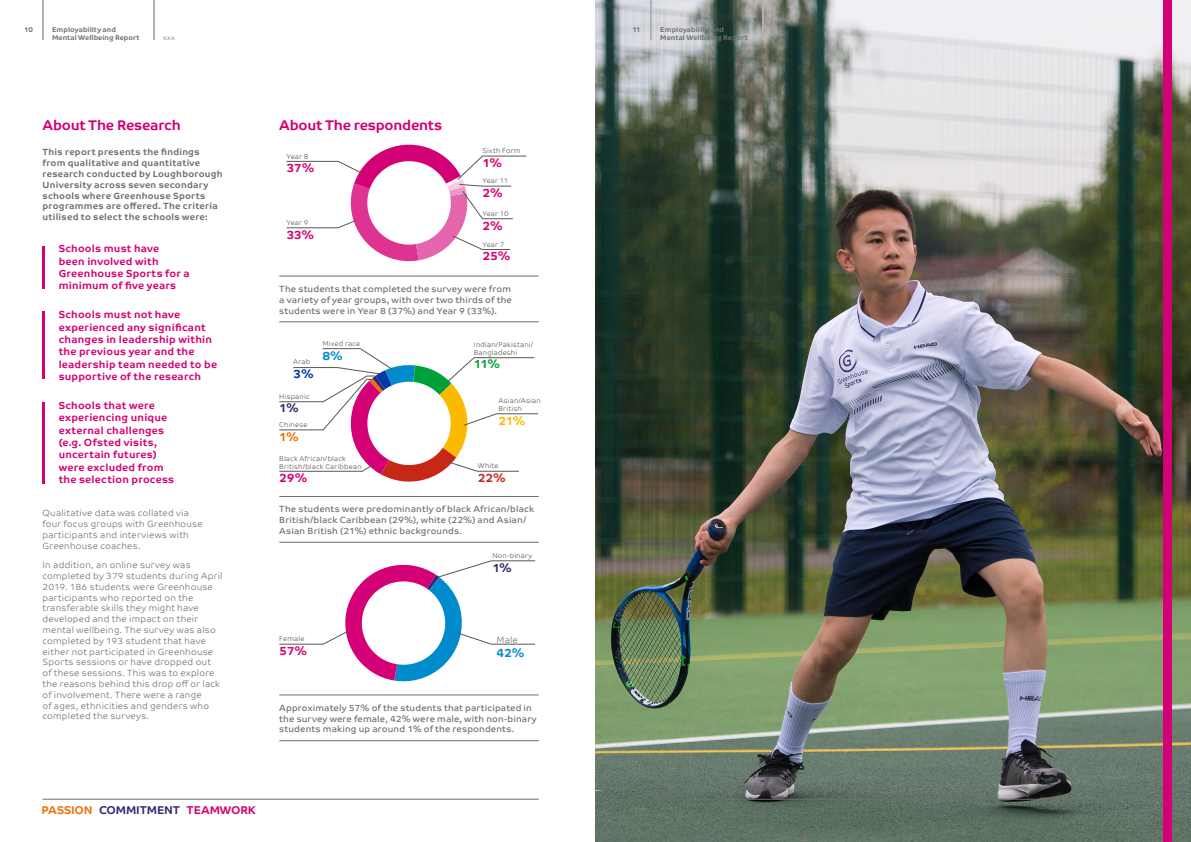
<style>
.page{position:relative;width:1191px;height:842px;background:#fff}
.page>*{position:absolute;margin:0;border:0;box-sizing:border-box;transform-origin:0 0}
.t1{font:700 14px "Co Text";letter-spacing:-.02em;color:#d40075}
.t2{font:700 12px "Co Text";letter-spacing:-.025em;color:#d40075}
.t3{font:700 12px "Co Text";color:#008bcc}
.t4{font:700 12px "Co Text";color:#3a2670}
.t5{font:700 12px "Co Text";color:#c62818}
.t6{font:700 12px "Co Text";color:#fbba00}
.t7{font:700 12px "Co Text";color:#00a13a}
.t8{font:700 12px "Co Text";color:#ee7203}
.t9{font:700 12px "Co Text";color:#0039a6}
.t10{font:700 11.4px "Co Text";letter-spacing:-.015em;color:#3a2670}
.t11{font:700 10.2px/12.3px "Co Text";letter-spacing:.02em;color:#d40075}
.t12{font:300 9px/10.8px "Co Text";letter-spacing:.025em;color:#706f6f}
.t13{font:9px/10.8px "Co Text";letter-spacing:.015em;color:#706f6f}
.t14{font:700 9px/10.8px "Co Text";letter-spacing:.025em;color:#706f6f}
.t15{font:300 7px/8px "Co Text";letter-spacing:.025em;color:#575756}
.t16{font:700 7px/8px "Co Text";letter-spacing:.005em;color:#706f6f}
.t17{font:300 7px "Co Text";color:#706f6f}
.s1{color:#ee7203}
.s2{color:#d40075}
</style>
<div class="page">
<hr style="left:43px;top:246px;width:2px;height:43px;background:#d40075">
<hr style="left:43px;top:312px;width:2px;height:67px;background:#d40075">
<hr style="left:43px;top:402px;width:2px;height:82px;background:#d40075">
<hr style="left:279px;top:740px;width:260px;height:1px;background:#706f6f">
<hr style="left:279px;top:695px;width:260px;height:1px;background:#706f6f">
<svg style="left:279px;top:560px;width:256px;height:122px"></svg>
<hr style="left:279px;top:321px;width:260px;height:1px;background:#706f6f">
<hr style="left:279px;top:276px;width:260px;height:1px;background:#706f6f">
<svg style="left:286px;top:144px;width:240px;height:118px"></svg>
<hr style="left:279px;top:542px;width:260px;height:1px;background:#706f6f">
<hr style="left:279px;top:496px;width:260px;height:1px;background:#706f6f">
<svg style="left:279px;top:348px;width:259px;height:134px"></svg>
<img style="left:595px;top:0;width:596px;height:842px">
<div style="left:1163px;top:0;width:9px;height:842px;background:#d40075"></div>
<hr style="left:43px;top:0;width:1px;height:40px;background:#b2b2b2">
<hr style="left:650px;top:0;width:2px;height:40px;background:#b2b2b2">
<hr style="left:154px;top:0;width:1px;height:40px;background:#b2b2b2">
<hr style="left:762px;top:0;width:1px;height:40px;background:#b2b2b2">
<hr style="left:43px;top:799px;width:496px;height:1px;background:#706f6f">
<hr style="left:652px;top:799px;width:496px;height:1px;background:#706f6f">
<p class="t16" style="left:52px;top:26px;width:89px">Employability and<br>Mental Wellbeing Report</p>
<p class="t16" style="left:660px;top:26px;width:65px">Employability and</p>
<p class="t16" style="left:24px;top:26px;width:10px">10</p>
<p class="t16" style="left:632px;top:26px;width:10px">11</p>
<p class="t17" style="left:163px;top:33px;width:13px">xxx</p>
<p class="t16" style="left:660px;top:34px;width:89px">Mental Wellbeing Report</p>
<h1 class="t1" style="left:43px;top:120px;width:140px">About The Research</h1>
<p class="t14" style="left:43px;top:147px;width:182px">This report presents the findings from qualitative and quantitative research conducted by Loughborough University across seven secondary schools where Greenhouse Sports programmes are offered. The criteria utilised to select the schools were:</p>
<p class="t11" style="left:59px;top:243px;width:133px">Schools must have<br>been involved with<br>Greenhouse Sports for a minimum of five years</p>
<p class="t11" style="left:59px;top:310px;width:160px">Schools must not have experienced any significant changes in leadership within the previous year and the leadership team needed to be supportive of the research</p>
<p class="t11" style="left:59px;top:400px;width:117px">Schools that were experiencing unique external challenges (e.g. Ofsted visits, uncertain futures) were excluded from the selection process</p>
<p class="t12" style="left:43px;top:509px;width:162px">Qualitative data was collated via four focus groups with Greenhouse participants and interviews with<br>Greenhouse coaches.</p>
<p class="t12" style="left:43px;top:560px;width:182px">In addition, an online survey was completed by 379 students during April 2019. 186 students were Greenhouse participants who reported on the transferable skills they might have developed and the impact on their mental wellbeing. The survey was also completed by 193 student that have either not participated in Greenhouse Sports sessions or have dropped out<br>of these sessions. This was to explore the reasons behind this drop off or lack of involvement. There were a range<br>of ages, ethnicities and genders who completed the surveys.</p>
<h1 class="t1" style="left:279px;top:120px;width:165px">About The respondents</h1>
<p class="t15" style="left:286px;top:153px;width:23px">Year 8</p>
<h2 class="t2" style="left:286px;top:163px;width:29px">37%</h2>
<p class="t15" style="left:286px;top:219px;width:23px">Year 9</p>
<h2 class="t2" style="left:286px;top:230px;width:29px">33%</h2>
<p class="t15" style="left:482px;top:147px;width:39px">Sixth Form</p>
<h2 class="t2" style="left:482px;top:158px;width:21px">1%</h2>
<p class="t15" style="left:482px;top:178px;width:27px">Year 11</p>
<h2 class="t2" style="left:482px;top:188px;width:22px">2%</h2>
<p class="t15" style="left:482px;top:210px;width:28px">Year 10</p>
<h2 class="t2" style="left:482px;top:221px;width:22px">2%</h2>
<p class="t15" style="left:482px;top:241px;width:23px">Year 7</p>
<h2 class="t2" style="left:482px;top:251px;width:29px">25%</h2>
<p class="t13" style="left:279px;top:284px;width:234px;text-align:justify">The students that completed the survey were from a variety of year groups, with over two thirds of the students were in Year 8 (37%) and Year 9 (33%).</p>
<p class="t15" style="left:293px;top:358px;width:18px">Arab</p>
<h2 class="t9" style="left:293px;top:369px;width:22px">3%</h2>
<p class="t15" style="left:279px;top:393px;width:32px">Hispanic</p>
<h2 class="t4" style="left:279px;top:403px;width:21px">1%</h2>
<p class="t15" style="left:279px;top:421px;width:30px">Chinese</p>
<h2 class="t8" style="left:279px;top:432px;width:21px">1%</h2>
<p class="t15" style="left:322px;top:340px;width:39px">Mixed race</p>
<h2 class="t3" style="left:322px;top:351px;width:22px">8%</h2>
<p class="t15" style="left:279px;top:455px;width:84px">Black African/black<br>British/black Caribbean</p>
<h2 class="t2" style="left:279px;top:473px;width:30px">29%</h2>
<p class="t15" style="left:474px;top:341px;width:61px">Indian/Pakistani/<br>Bangladeshi</p>
<h2 class="t7" style="left:474px;top:359px;width:28px">11%</h2>
<p class="t15" style="left:498px;top:397px;width:44px">Asian/Asian<br>British</p>
<h2 class="t6" style="left:498px;top:415px;width:28px">21%</h2>
<p class="t15" style="left:478px;top:462px;width:22px">White</p>
<h2 class="t5" style="left:478px;top:473px;width:29px">22%</h2>
<p class="t13" style="left:279px;top:504px;width:256px">The students were predominantly of black African/black<br>British/black Caribbean (29%), white (22%) and Asian/<br>Asian British (21%) ethnic backgrounds.</p>
<p class="t15" style="left:279px;top:635px;width:27px">Female</p>
<h2 class="t2" style="left:279px;top:646px;width:29px">57%</h2>
<p class="t15" style="left:492px;top:552px;width:41px">Non-binary</p>
<h2 class="t4" style="left:492px;top:563px;width:21px">1%</h2>
<p class="t12" style="left:496px;top:635px;width:23px">Male</p>
<h2 class="t3" style="left:496px;top:647px;width:29px">42%</h2>
<p class="t13" style="left:279px;top:703px;width:259px">Approximately 57% of the students that participated in the survey were female, 42% were male, with non-binary students making up around 1% of the respondents.</p>
<p class="t10" style="left:42px;top:803px;width:216px"><span class="s1">PASSION</span> COMMITMENT <span class="s2">TEAMWORK</span></p>
</div>
